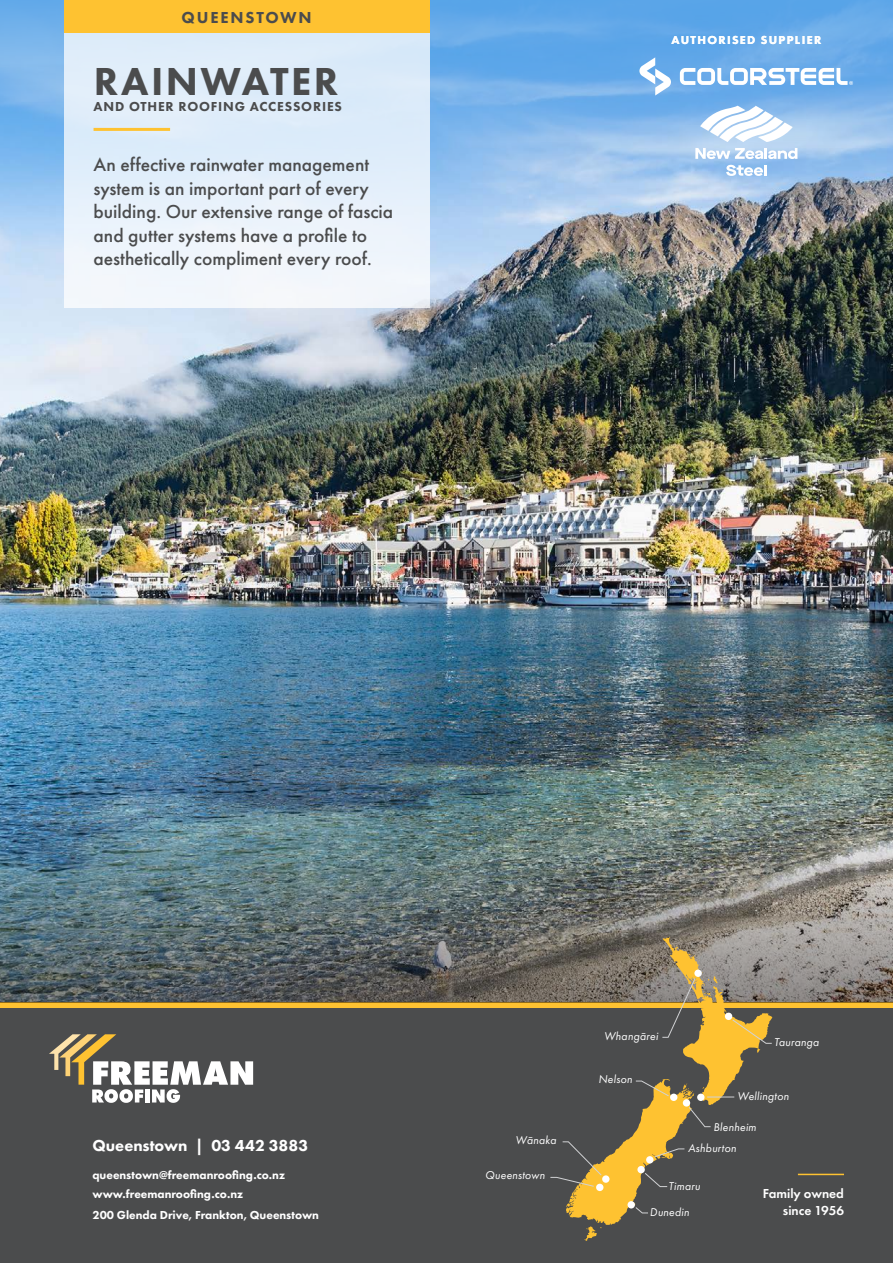
<style>
.page{position:relative;width:893px;height:1263px;background:#fff}
.page>*{position:absolute;margin:0;border:0;box-sizing:border-box;transform-origin:0 0}
.t1{font:800 40.5px "Futura PT";letter-spacing:.06em;color:#4b4c4d}
.t2{font:500 19.5px/23.4px "Futura PT";color:#4b4c4d}
.t3{font:800 16.5px "Futura PT";color:#fff}
.t4{font:800 16.5px "Futura PT";letter-spacing:.11em;color:#4b4c4d}
.t5{font:800 13.5px "Futura PT";letter-spacing:.06em;color:#4b4c4d}
.t6{font:600 13.5px/16.2px "Futura PT";color:#fff;text-align:right}
.t7{font:800 12px/19.2px "Futura PT";color:#fff}
.t8{font:800 12px "Futura PT";letter-spacing:.11em;color:#fff}
.t9{font:italic 11.7px "Futura PT";letter-spacing:.015em;color:#fff}
</style>
<div class="page">
<img style="left:0;top:218px;width:893px;height:594px">
<svg style="left:0;top:0;width:893px;height:218px;background:#80b3e5"></svg>
<svg style="left:64px;top:33px;width:365px;height:274px;fill:#e2eefa"></svg>
<hr style="left:94px;top:128px;width:76px;height:3px;background:#fec231">
<div style="left:64px;top:0;width:365px;height:33px;background:#fec231"></div>
<svg style="left:700px;top:106px;width:93px;height:36px"></svg>
<svg style="left:695px;top:148px;width:102px;height:11px"></svg>
<svg style="left:726px;top:165px;width:41px;height:11px"></svg>
<svg style="left:639px;top:57px;width:214px;height:39px"></svg>
<div style="left:0;top:1002px;width:893px;height:7px;background:#fec231"></div>
<img style="left:0;top:812px;width:893px;height:190px">
<div style="left:0;top:1008px;width:893px;height:255px;background:#4b4c4d"></div>
<svg style="left:49px;top:1034px;width:204px;height:69px"></svg>
<hr style="left:798px;top:1174px;width:46px;height:1px;background:#fec231">
<svg style="left:550px;top:937px;width:222px;height:304px"></svg>
<p class="t4" style="left:182px;top:7px;width:132px">QUEENSTOWN</p>
<p class="t1" style="left:94px;top:56px;width:246px">RAINWATER</p>
<p class="t5" style="left:94px;top:98px;width:250px">AND OTHER ROOFING ACCESSORIES</p>
<p class="t2" style="left:94px;top:153px;width:301px">An effective rainwater management system is an important part of every building. Our extensive range of fascia and gutter systems have a profile to aesthetically compliment every roof.</p>
<p class="t8" style="left:672px;top:33px;width:151px">AUTHORISED SUPPLIER</p>
<p class="t3" style="left:92px;top:1135px;width:217px">Queenstown | 03 442 3883</p>
<p class="t7" style="left:92px;top:1165px;width:194px">queenstown@freemanroofing.co.nz www.freemanroofing.co.nz</p>
<p class="t7" style="left:92px;top:1205px;width:228px">200 Glenda Drive, Frankton, Queenstown</p>
<p class="t9" style="left:516px;top:1133px;width:42px">Wānaka</p>
<p class="t9" style="left:485px;top:1168px;width:61px">Queenstown</p>
<p class="t9" style="left:604px;top:1029px;width:56px">Whangārei</p>
<p class="t9" style="left:598px;top:1072px;width:35px">Nelson</p>
<p class="t9" style="left:774px;top:1035px;width:46px">Tauranga</p>
<p class="t9" style="left:737px;top:1089px;width:53px">Wellington</p>
<p class="t9" style="left:713px;top:1120px;width:44px">Blenheim</p>
<p class="t9" style="left:688px;top:1141px;width:50px">Ashburton</p>
<p class="t9" style="left:668px;top:1179px;width:33px">Timaru</p>
<p class="t9" style="left:650px;top:1205px;width:41px">Dunedin</p>
<p class="t6" style="left:763px;top:1186px;width:83px">Family owned since 1956</p>
</div>
